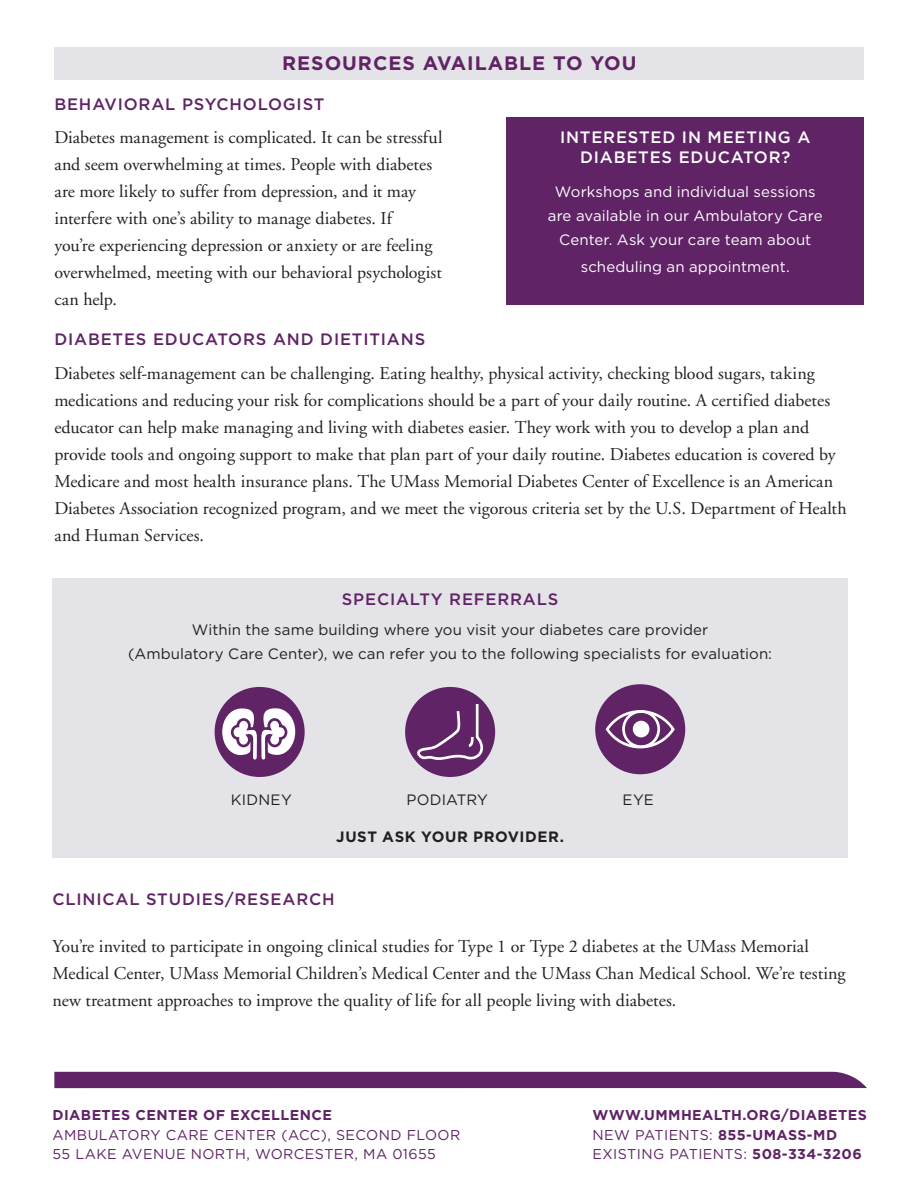
<style>
.page{position:relative;width:918px;height:1188px;background:#fff}
.page>*{position:absolute;margin:0;border:0;box-sizing:border-box;transform-origin:0 0}
.t1{font:700 19.5px "Gotham";letter-spacing:.05em;color:#602366}
.t2{font:18px/27px "Adobe Garamond";color:#231f20}
.t3{font:500 16.5px "Gotham";letter-spacing:.05em;color:#602366}
.t4{font:500 16.5px/19.8px "Gotham";letter-spacing:.05em;color:#fff;text-align:center}
.t5{font:15px/24px "Gotham";letter-spacing:.005em;color:#231f20;text-align:center}
.t6{font:15px/24px "Gotham";letter-spacing:.005em;color:#fff;text-align:center}
.t7{font:700 15px "Gotham";letter-spacing:.04em;color:#231f20}
.t8{font:700 14.25px/19.5px "Gotham";letter-spacing:.03em;color:#602366}
.t9{font:14.25px/19.5px "Gotham";letter-spacing:.03em;color:#602366}
.s1{font-weight:400}
</style>
<div class="page">
<div style="left:54px;top:1072px;width:813px;height:16px;background:#602366"></div>
<div style="left:54px;top:47px;width:810px;height:33px;background:#e4e3e7"></div>
<div style="left:507px;top:117px;width:357px;height:188px;background:#602366"></div>
<div style="left:52px;top:578px;width:796px;height:280px;background:#e4e3e7"></div>
<div style="left:215px;top:687px;width:90px;height:90px;background:#602366;border-radius:50%"></div>
<svg style="left:222px;top:687px;width:73px;height:75px"></svg>
<div style="left:405px;top:687px;width:90px;height:90px;background:#602366;border-radius:50%"></div>
<svg style="left:414px;top:701px;width:70px;height:61px"></svg>
<div style="left:595px;top:684px;width:90px;height:90px;background:#602366;border-radius:50%"></div>
<div style="left:633px;top:721px;width:17px;height:17px;background:#fff;border-radius:50%"></div>
<div style="left:622px;top:710px;width:38px;height:38px;border:3px solid #fff;border-radius:50%"></div>
<div style="left:606px;top:710px;width:69px;height:38px;border:3px solid #fff;border-radius:50%"></div>
<p class="t1" style="left:282px;top:50px;width:356px">RESOURCES AVAILABLE TO YOU</p>
<p class="t3" style="left:54px;top:93px;width:272px">BEHAVIORAL PSYCHOLOGIST</p>
<p class="t2" style="left:54px;top:125px;width:390px">Diabetes management is complicated. It can be stressful and seem overwhelming at times. People with diabetes are more likely to suffer from depression, and it may interfere with one’s ability to manage diabetes. If<br>you’re experiencing depression or anxiety or are feeling overwhelmed, meeting with our behavioral psychologist can help.</p>
<p class="t3" style="left:54px;top:329px;width:372px">DIABETES EDUCATORS AND DIETITIANS</p>
<p class="t2" style="left:54px;top:360px;width:794px">Diabetes self-management can be challenging. Eating healthy, physical activity, checking blood sugars, taking medications and reducing your risk for complications should be a part of your daily routine. A certified diabetes educator can help make managing and living with diabetes easier. They work with you to develop a plan and provide tools and ongoing support to make that plan part of your daily routine. Diabetes education is covered by Medicare and most health insurance plans. The UMass Memorial Diabetes Center of Excellence is an American Diabetes Association recognized program, and we meet the vigorous criteria set by the U.S. Department of Health and Human Services.</p>
<p class="t4" style="left:560px;top:127px;width:252px">INTERESTED IN MEETING A<br>DIABETES EDUCATOR?</p>
<p class="t6" style="left:548px;top:179px;width:276px">Workshops and individual sessions are available in our Ambulatory Care<br>Center. Ask your care team about</p>
<p class="t6" style="left:581px;top:254px;width:210px">scheduling an appointment.</p>
<p class="t3" style="left:342px;top:588px;width:218px">SPECIALTY REFERRALS</p>
<p class="t5" style="left:128px;top:618px;width:645px">Within the same building where you visit your diabetes care provider<br>(Ambulatory Care Center), we can refer you to the following specialists for evaluation:</p>
<p class="t5" style="left:231px;top:787px;width:62px">KIDNEY</p>
<p class="t5" style="left:406px;top:787px;width:83px">PODIATRY</p>
<p class="t5" style="left:622px;top:787px;width:33px">EYE</p>
<p class="t7" style="left:336px;top:827px;width:230px">JUST ASK YOUR PROVIDER.</p>
<p class="t3" style="left:52px;top:888px;width:284px">CLINICAL STUDIES/RESEARCH</p>
<p class="t2" style="left:52px;top:934px;width:795px">You’re invited to participate in ongoing clinical studies for Type 1 or Type 2 diabetes at the UMass Memorial<br>Medical Center, UMass Memorial Children’s Medical Center and the UMass Chan Medical School. We’re testing new treatment approaches to improve the quality of life for all people living with diabetes.</p>
<p class="t8" style="left:52px;top:1105px;width:281px">DIABETES CENTER OF EXCELLENCE</p>
<p class="t9" style="left:52px;top:1124px;width:410px">AMBULATORY CARE CENTER (ACC), SECOND FLOOR<br>55 LAKE AVENUE NORTH, WORCESTER, MA 01655</p>
<p class="t8" style="left:593px;top:1105px;width:276px">WWW.UMMHEALTH.ORG/DIABETES<br><span class="s1">NEW PATIENTS:</span> 855-UMASS-MD<br><span class="s1">EXISTING PATIENTS:</span> 508-334-3206</p>
</div>
